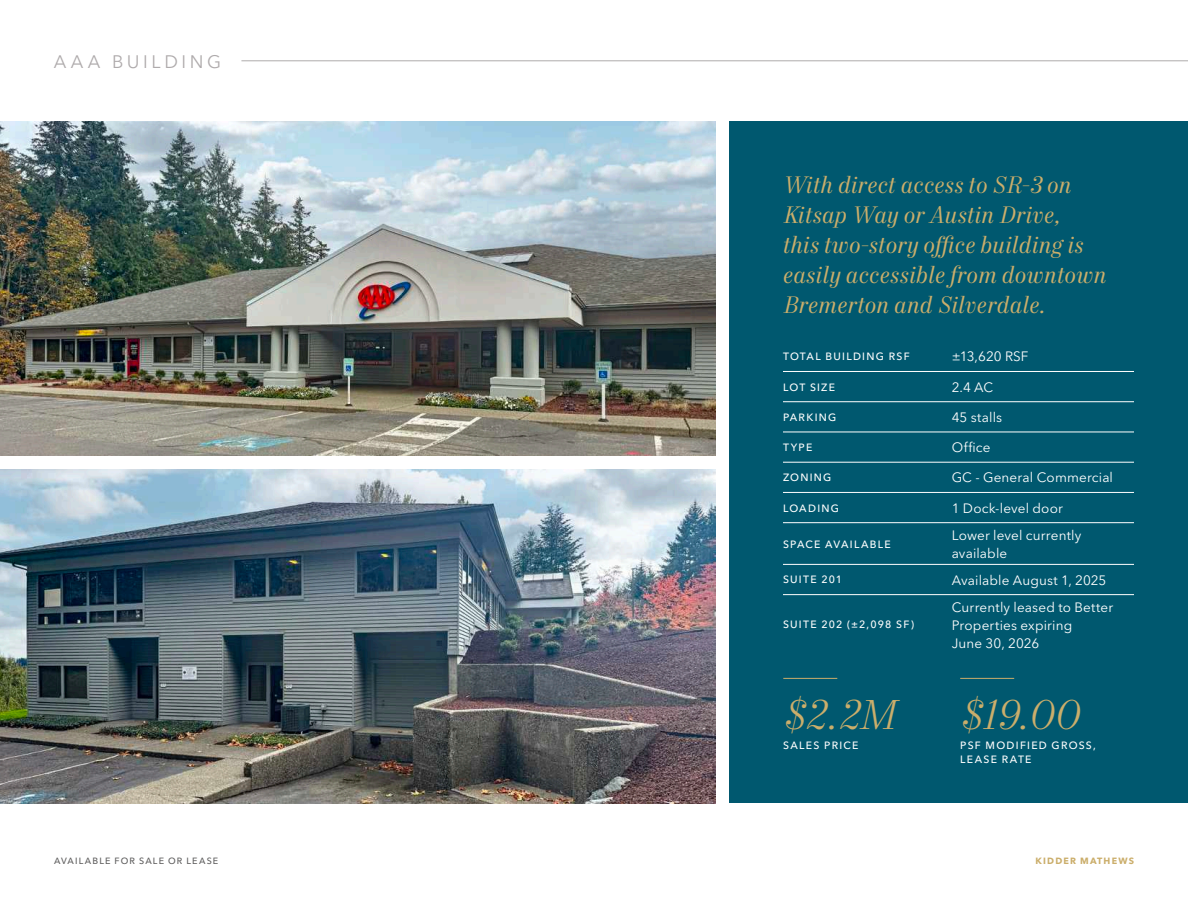
<style>
.page{position:relative;width:1188px;height:918px;background:#fff}
.page>*{position:absolute;margin:0;border:0;box-sizing:border-box;transform-origin:0 0}
.Stat_Italic_-_Gold_2023{font:italic 300 42px "Mort Modern 07";color:#cbae6b}
.Callout_Text_-_Italics_-_Gold_2023{font:italic 24px/30px "Mort Modern 08";letter-spacing:.01em;color:#cbae6b}
.t1{font:18px "Avenir Next LT Pro";letter-spacing:.2em;color:#afabac}
.Table_Input_-_White_2023{font:13.5px/18px "Avenir Next LT Pro";letter-spacing:.01em;color:#fff}
.Table_Column_1_All_Caps_-_White_2023{font:500 10.5px "Avenir Next LT Pro";letter-spacing:.125em;color:#fff}
.Stat_Label_-_White_2023{font:500 10.5px/13.5px "Avenir Next LT Pro";letter-spacing:.125em;color:#fff}
.t2{font:500 9px "Avenir Next LT Pro";letter-spacing:.13em;color:#5e5d5d}
.t3{font:700 9px "Avenir Next LT Pro";letter-spacing:.13em;color:#cbae6b}
</style>
<div class="page">
<div style="left:729px;top:122px;width:459px;height:681px;background:#00586f"></div>
<img style="left:0;top:469px;width:716px;height:334px">
<img style="left:0;top:122px;width:716px;height:334px">
<hr style="left:783px;top:401px;width:162px;height:1px;background:#fff">
<hr style="left:945px;top:401px;width:189px;height:1px;background:#fff">
<hr style="left:783px;top:432px;width:162px;height:1px;background:#fff">
<hr style="left:945px;top:432px;width:189px;height:1px;background:#fff">
<hr style="left:783px;top:462px;width:162px;height:1px;background:#fff">
<hr style="left:945px;top:462px;width:189px;height:1px;background:#fff">
<hr style="left:783px;top:371px;width:162px;height:1px;background:#fff">
<hr style="left:945px;top:371px;width:189px;height:1px;background:#fff">
<hr style="left:783px;top:492px;width:162px;height:1px;background:#fff">
<hr style="left:945px;top:492px;width:189px;height:1px;background:#fff">
<hr style="left:783px;top:522px;width:162px;height:1px;background:#fff">
<hr style="left:945px;top:522px;width:189px;height:1px;background:#fff">
<hr style="left:783px;top:564px;width:162px;height:1px;background:#fff">
<hr style="left:945px;top:564px;width:189px;height:1px;background:#fff">
<hr style="left:783px;top:594px;width:162px;height:1px;background:#fff">
<hr style="left:945px;top:594px;width:189px;height:1px;background:#fff">
<hr style="left:783px;top:678px;width:54px;height:1px;background:#cbae6b">
<hr style="left:960px;top:678px;width:54px;height:1px;background:#cbae6b">
<hr style="left:241px;top:61px;width:947px;height:1px;background:#afabac">
<h3 class="t1" style="left:54px;top:51px;width:169px">AAA BUILDING</h3>
<p class="Callout_Text_-_Italics_-_Gold_2023" style="left:783px;top:171px;width:325px">With direct access to SR-3 on<br>Kitsap Way or Austin Drive,<br>this two-story office building is easily accessible from downtown<br>Bremerton and Silverdale.</p>
<p class="Table_Column_1_All_Caps_-_White_2023" style="left:783px;top:350px;width:128px">TOTAL BUILDING RSF</p>
<p class="Table_Input_-_White_2023" style="left:952px;top:348px;width:78px">±13,620 RSF</p>
<p class="Table_Column_1_All_Caps_-_White_2023" style="left:783px;top:381px;width:54px">LOT SIZE</p>
<p class="Table_Input_-_White_2023" style="left:952px;top:378px;width:43px">2.4 AC</p>
<p class="Table_Column_1_All_Caps_-_White_2023" style="left:783px;top:411px;width:55px">PARKING</p>
<p class="Table_Input_-_White_2023" style="left:952px;top:408px;width:52px">45 stalls</p>
<p class="Table_Column_1_All_Caps_-_White_2023" style="left:783px;top:441px;width:31px">TYPE</p>
<p class="Table_Input_-_White_2023" style="left:952px;top:438px;width:40px">Office</p>
<p class="Table_Column_1_All_Caps_-_White_2023" style="left:783px;top:471px;width:50px">ZONING</p>
<p class="Table_Input_-_White_2023" style="left:952px;top:469px;width:163px">GC - General Commercial</p>
<p class="Table_Column_1_All_Caps_-_White_2023" style="left:783px;top:502px;width:58px">LOADING</p>
<p class="Table_Input_-_White_2023" style="left:952px;top:499px;width:113px">1 Dock-level door</p>
<p class="Table_Column_1_All_Caps_-_White_2023" style="left:783px;top:538px;width:109px">SPACE AVAILABLE</p>
<p class="Table_Input_-_White_2023" style="left:952px;top:526px;width:131px">Lower level currently available</p>
<p class="Table_Column_1_All_Caps_-_White_2023" style="left:783px;top:573px;width:61px">SUITE 201</p>
<p class="Table_Input_-_White_2023" style="left:952px;top:571px;width:156px">Available August 1, 2025</p>
<p class="Table_Column_1_All_Caps_-_White_2023" style="left:783px;top:618px;width:133px">SUITE 202 (±2,098 SF)</p>
<p class="Table_Input_-_White_2023" style="left:952px;top:598px;width:163px">Currently leased to Better<br>Properties expiring<br>June 30, 2026</p>
<p class="Stat_Italic_-_Gold_2023" style="left:783px;top:689px;width:115px">$2.2M</p>
<p class="Stat_Label_-_White_2023" style="left:783px;top:739px;width:77px">SALES PRICE</p>
<p class="Stat_Italic_-_Gold_2023" style="left:960px;top:689px;width:121px">$19.00</p>
<p class="Stat_Label_-_White_2023" style="left:960px;top:739px;width:137px">PSF MODIFIED GROSS,<br>LEASE RATE</p>
<p class="t2" style="left:54px;top:855px;width:166px">AVAILABLE FOR SALE OR LEASE</p>
<p class="t3" style="left:1036px;top:855px;width:100px">KIDDER MATHEWS</p>
</div>
